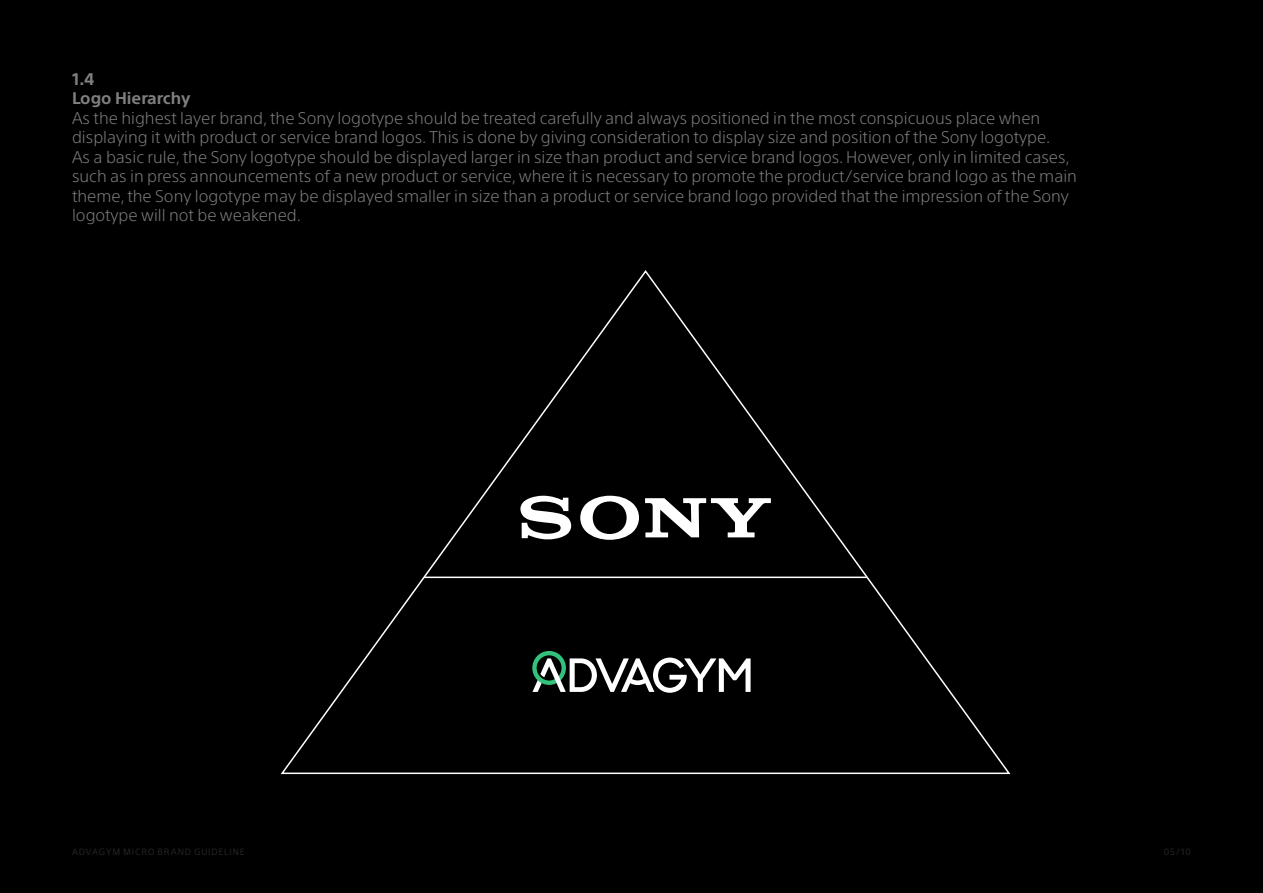
<style>
.page{position:relative;width:1263px;height:893px;background:#000}
.page>*{position:absolute;margin:0;border:0;box-sizing:border-box;transform-origin:0 0}
.Info_Text{font:300 16.5px "SST Pro";color:#808080}
.Info_Subhead{font:700 16.5px "SST Pro";color:#808080}
.t1{font:9px "SST Pro";letter-spacing:.09em;color:#262626}
</style>
<div class="page">
<svg style="left:280px;top:270px;width:731px;height:505px"></svg>
<hr style="left:424px;top:577px;width:443px;height:1px;background:#fff">
<p class="Info_Subhead" style="left:72px;top:69px;width:24px">1.4</p>
<p class="Info_Subhead" style="left:72px;top:89px;width:120px">Logo Hierarchy</p>
<p class="Info_Text" style="left:72px;top:108px;width:970px">As the highest layer brand, the Sony logotype should be treated carefully and always positioned in the most conspicuous place when</p>
<p class="Info_Text" style="left:72px;top:128px;width:980px">displaying it with product or service brand logos. This is done by giving consideration to display size and position of the Sony logotype.</p>
<p class="Info_Text" style="left:72px;top:147px;width:999px">As a basic rule, the Sony logotype should be displayed larger in size than product and service brand logos. However, only in limited cases,</p>
<p class="Info_Text" style="left:72px;top:167px;width:1006px">such as in press announcements of a new product or service, where it is necessary to promote the product/service brand logo as the main</p>
<p class="Info_Text" style="left:72px;top:186px;width:998px">theme, the Sony logotype may be displayed smaller in size than a product or service brand logo provided that the impression of the Sony</p>
<p class="Info_Text" style="left:72px;top:206px;width:231px">logotype will not be weakened.</p>
<p class="t1" style="left:72px;top:846px;width:174px">ADVAGYM MICRO BRAND GUIDELINE</p>
<p class="t1" style="left:1164px;top:846px;width:29px">05/10</p>
</div>
